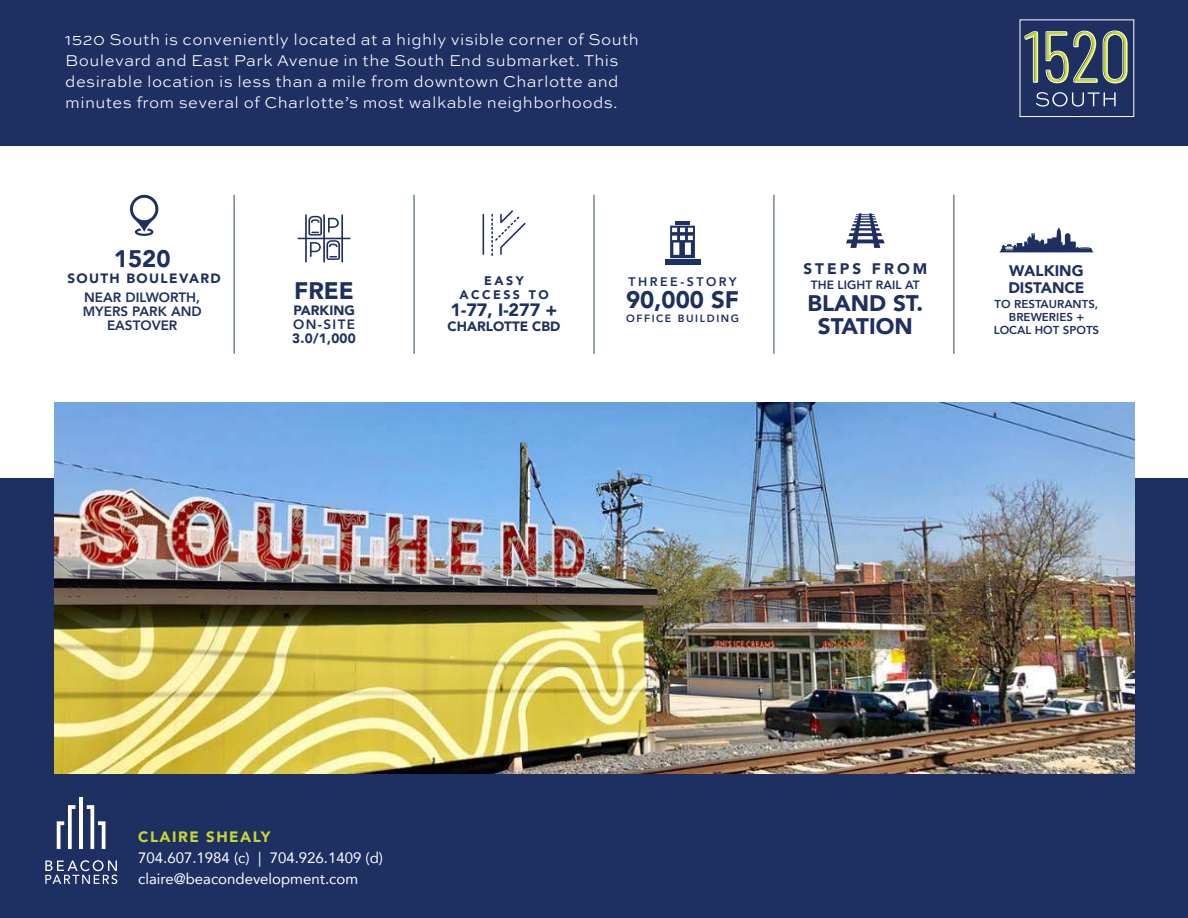
<style>
.page{position:relative;width:1188px;height:918px;background:#fff}
.page>*{position:absolute;margin:0;border:0;box-sizing:border-box;transform-origin:0 0}
.t1{font:900 23.85px "Avenir";color:#1e2f62}
.t2{font:900 22.5px/22.5px "Avenir";color:#1e2f62;text-align:center}
.t3{font:900 17.85px "Avenir";color:#1e2f62}
.t4{font:300 16.5px/21px "Sweet Sans Pro";letter-spacing:.025em;color:#fff}
.t5{font:900 15.3px/16.5px "Avenir";color:#1e2f62}
.t6{font:900 15.3px "Avenir";letter-spacing:.2em;color:#1e2f62}
.t7{font:15px/21px "Avenir";color:#fff}
.t8{font:900 15px "Avenir";letter-spacing:.1em;color:#c6d92d}
.t9{font:800 13.5px/14.1px "Avenir";color:#1e2f62;text-align:center}
.t10{font:900 13.5px "Avenir";color:#1e2f62}
.t11{font:900 13.5px "Avenir";letter-spacing:.1em;color:#1e2f62}
.t12{font:900 12.45px/13.8px "Avenir";letter-spacing:.2em;color:#1e2f62;text-align:center}
.t13{font:800 12.45px "Avenir";letter-spacing:.2em;color:#1e2f62}
.t14{font:800 12px "Avenir";color:#1e2f62}
.t15{font:800 11.55px/12.8px "Avenir";color:#1e2f62;text-align:center}
.t16{font:800 10.5px "Avenir";letter-spacing:.15em;color:#1e2f62}
</style>
<div class="page">
<div style="left:0;top:478px;width:1188px;height:440px;background:#1e2f62"></div>
<div style="left:0;top:0;width:1188px;height:146px;background:#1e2f62"></div>
<img style="left:54px;top:403px;width:1081px;height:371px">
<hr style="left:234px;top:195px;width:1px;height:159px;background:#2e4a57">
<hr style="left:414px;top:195px;width:1px;height:159px;background:#2e4a57">
<hr style="left:594px;top:195px;width:1px;height:159px;background:#2e4a57">
<hr style="left:774px;top:195px;width:1px;height:159px;background:#2e4a57">
<hr style="left:954px;top:195px;width:1px;height:159px;background:#2e4a57">
<hr style="left:79px;top:797px;width:4px;height:52px;background:#fff">
<svg style="left:87px;top:805px;width:18px;height:44px"></svg>
<svg style="left:57px;top:805px;width:18px;height:44px"></svg>
<svg style="left:45px;top:860px;width:72px;height:24px"></svg>
<svg style="left:130px;top:194px;width:28px;height:42px"></svg>
<svg style="left:298px;top:214px;width:53px;height:49px"></svg>
<svg style="left:491px;top:210px;width:35px;height:46px"></svg>
<hr style="left:483px;top:214px;width:1px;height:41px;background:#1e2f62">
<svg style="left:999px;top:228px;width:95px;height:24px"></svg>
<svg style="left:670px;top:226px;width:25px;height:32px"></svg>
<div style="left:665px;top:259px;width:35px;height:5px;background:#1e2f62"></div>
<hr style="left:675px;top:221px;width:15px;height:4px;background:#1e2f62">
<svg style="left:846px;top:213px;width:39px;height:35px"></svg>
<svg style="left:1024px;top:31px;width:104px;height:52px"></svg>
<svg style="left:1036px;top:92px;width:80px;height:15px"></svg>
<p class="t4" style="left:65px;top:28px;width:575px">1520 South is conveniently located at a highly visible corner of South Boulevard and East Park Avenue in the South End submarket. This desirable location is less than a mile from downtown Charlotte and minutes from several of Charlotte’s most walkable neighborhoods.</p>
<h1 class="t1" style="left:114px;top:238px;width:58px">1520</h1>
<p class="t11" style="left:67px;top:266px;width:155px">SOUTH BOULEVARD</p>
<p class="t9" style="left:83px;top:290px;width:120px">NEAR DILWORTH,<br>MYERS PARK AND<br>EASTOVER</p>
<h1 class="t1" style="left:294px;top:271px;width:61px">FREE</h1>
<p class="t10" style="left:293px;top:298px;width:63px">PARKING</p>
<p class="t9" style="left:293px;top:317px;width:63px">ON-SITE</p>
<p class="t10" style="left:292px;top:326px;width:65px">3.0/1,000</p>
<p class="t6" style="left:803px;top:256px;width:125px">STEPS FROM</p>
<p class="t14" style="left:811px;top:276px;width:110px">THE LIGHT RAIL AT</p>
<p class="t12" style="left:459px;top:274px;width:91px">EASY<br>ACCESS TO</p>
<p class="t5" style="left:1008px;top:262px;width:78px">WALKING<br>DISTANCE</p>
<p class="t15" style="left:994px;top:298px;width:107px">TO RESTAURANTS,<br>BREWERIES +<br>LOCAL HOT SPOTS</p>
<p class="t13" style="left:629px;top:272px;width:109px">THREE-STORY</p>
<p class="t16" style="left:626px;top:310px;width:114px">OFFICE BUILDING</p>
<h1 class="t1" style="left:626px;top:279px;width:114px">90,000 SF</h1>
<h2 class="t2" style="left:808px;top:291px;width:117px">BLAND ST.<br>STATION</h2>
<p class="t3" style="left:451px;top:295px;width:108px">1-77, I-277 +</p>
<p class="t10" style="left:448px;top:315px;width:114px">CHARLOTTE CBD</p>
<p class="t8" style="left:138px;top:824px;width:134px">CLAIRE SHEALY</p>
<p class="t7" style="left:138px;top:847px;width:246px">704.607.1984 (c) | 704.926.1409 (d) claire@beacondevelopment.com</p>
</div>
